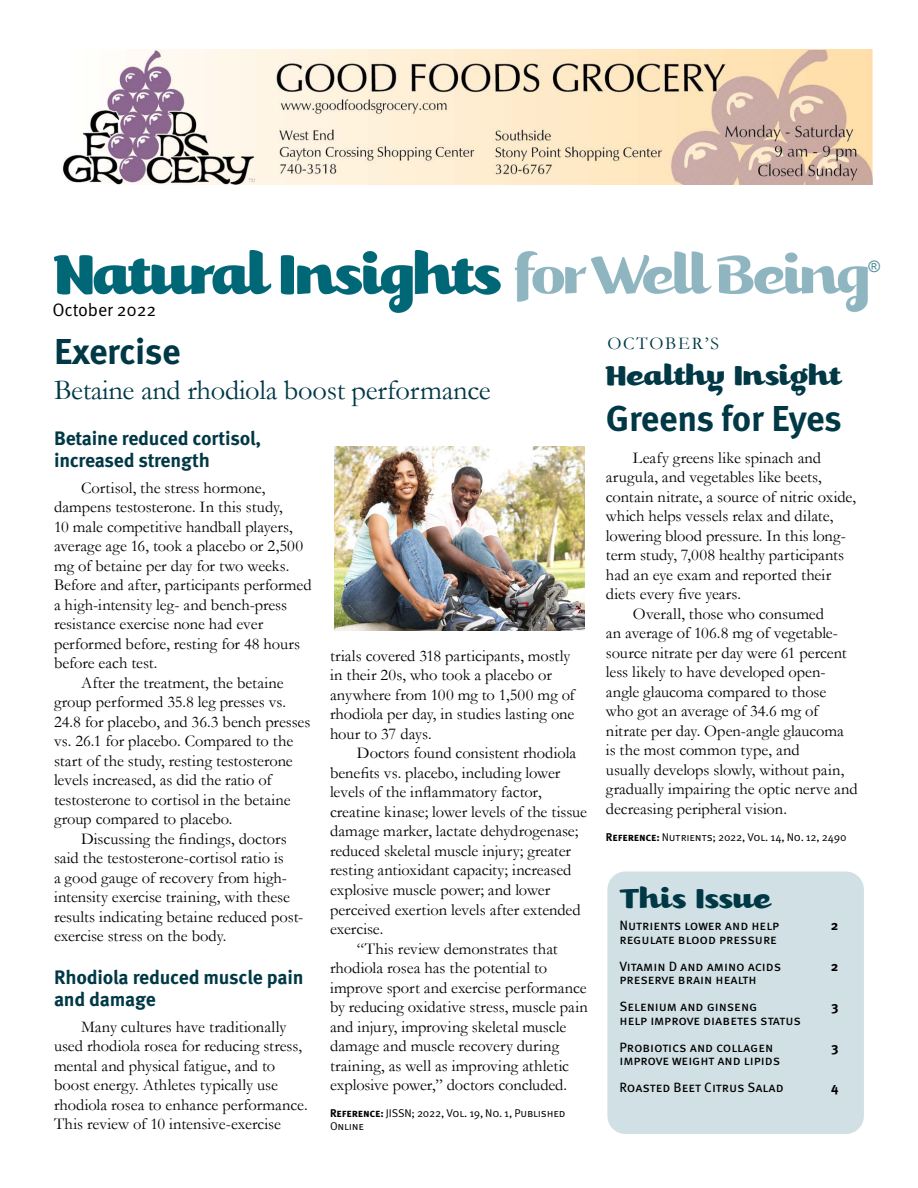
<style>
.page{position:relative;width:918px;height:1188px;background:#fff}
.page>*{position:absolute;margin:0;border:0;box-sizing:border-box;transform-origin:0 0}
.t1{font:700 36px "Meta OT";letter-spacing:-.015em;color:#003846}
.t2{font:33px "Kari OSF";color:#003846}
.t3{font:28.5px "Garamond";letter-spacing:-.01em;color:#003846}
.t4{font:700 19.5px/22.5px "Meta OT";letter-spacing:-.01em;color:#003846}
.t5{font:18px "Meta OT";letter-spacing:-.01em;color:#000}
.t6{font:18px "Garamond";letter-spacing:.1em;color:#003846}
.t7{font:16.5px/19.5px "Garamond";color:#000}
.t8{font:15.75px "Arial";color:#4a8998}
.t9{font:13.5px/27px "Meta OT";letter-spacing:-.005em;color:#000}
.t10{font:700 13.5px "Meta OT";color:#000}
.t11{font:11.25px/13.5px "Meta OT";letter-spacing:-.02em;color:#000}
.s1{font-weight:700}
</style>
<div class="page">
<img style="left:54px;top:251px;width:813px;height:61px">
<div style="left:607px;top:872px;width:257px;height:262px;background:#d0e0e5;border-radius:18px"></div>
<img style="left:334px;top:446px;width:251px;height:184px">
<img style="left:63px;top:50px;width:809px;height:134px">
<p class="t5" style="left:52px;top:299px;width:105px">October 2022</p>
<h1 class="t1" style="left:54px;top:329px;width:128px">Exercise</h1>
<h3 class="t3" style="left:54px;top:371px;width:438px">Betaine and rhodiola boost performance</h3>
<p class="t4" style="left:54px;top:427px;width:209px">Betaine reduced cortisol, increased strength</p>
<p class="t7" style="left:81px;top:477px;width:186px">Cortisol, the stress hormone,</p>
<p class="t7" style="left:54px;top:497px;width:230px">dampens testosterone. In this study,</p>
<p class="t7" style="left:54px;top:516px;width:240px">10 male competitive handball players,</p>
<p class="t7" style="left:54px;top:536px;width:251px">average age 16, took a placebo or 2,500</p>
<p class="t7" style="left:54px;top:555px;width:237px">mg of betaine per day for two weeks.</p>
<p class="t7" style="left:54px;top:575px;width:259px">Before and after, participants performed</p>
<p class="t7" style="left:54px;top:594px;width:235px">a high-intensity leg- and bench-press</p>
<p class="t7" style="left:54px;top:614px;width:211px">resistance exercise none had ever</p>
<p class="t7" style="left:54px;top:633px;width:248px">performed before, resting for 48 hours</p>
<p class="t7" style="left:54px;top:653px;width:105px">before each test.</p>
<p class="t7" style="left:81px;top:672px;width:204px">After the treatment, the betaine</p>
<p class="t7" style="left:54px;top:692px;width:234px">group performed 35.8 leg presses vs.</p>
<p class="t7" style="left:54px;top:711px;width:258px">24.8 for placebo, and 36.3 bench presses</p>
<p class="t7" style="left:54px;top:731px;width:241px">vs. 26.1 for placebo. Compared to the</p>
<p class="t7" style="left:54px;top:750px;width:240px">start of the study, resting testosterone</p>
<p class="t7" style="left:54px;top:770px;width:219px">levels increased, as did the ratio of</p>
<p class="t7" style="left:54px;top:789px;width:238px">testosterone to cortisol in the betaine</p>
<p class="t7" style="left:54px;top:809px;width:180px">group compared to placebo.</p>
<p class="t7" style="left:81px;top:828px;width:207px">Discussing the findings, doctors</p>
<p class="t7" style="left:54px;top:848px;width:231px">said the testosterone-cortisol ratio is</p>
<p class="t7" style="left:54px;top:867px;width:235px">a good gauge of recovery from high-</p>
<p class="t7" style="left:54px;top:887px;width:237px">intensity exercise training, with these</p>
<p class="t7" style="left:54px;top:906px;width:251px">results indicating betaine reduced post-</p>
<p class="t7" style="left:54px;top:926px;width:174px">exercise stress on the body.</p>
<p class="t4" style="left:54px;top:966px;width:251px">Rhodiola reduced muscle pain and damage</p>
<p class="t7" style="left:54px;top:1016px;width:255px;text-indent:27px">Many cultures have traditionally used rhodiola rosea for reducing stress, mental and physical fatigue, and to boost energy. Athletes typically use rhodiola rosea to enhance performance.<br>This review of 10 intensive-exercise</p>
<p class="t7" style="left:330px;top:646px;width:246px">trials covered 318 participants, mostly in their 20s, who took a placebo or anywhere from 100 mg to 1,500 mg of rhodiola per day, in studies lasting one hour to 37 days.</p>
<p class="t7" style="left:357px;top:743px;width:221px">Doctors found consistent rhodiola</p>
<p class="t7" style="left:330px;top:763px;width:232px">benefits vs. placebo, including lower</p>
<p class="t7" style="left:330px;top:782px;width:213px">levels of the inflammatory factor,</p>
<p class="t7" style="left:330px;top:802px;width:259px">creatine kinase; lower levels of the tissue</p>
<p class="t7" style="left:330px;top:821px;width:250px">damage marker, lactate dehydrogenase;</p>
<p class="t7" style="left:330px;top:841px;width:243px">reduced skeletal muscle injury; greater</p>
<p class="t7" style="left:330px;top:860px;width:243px">resting antioxidant capacity; increased</p>
<p class="t7" style="left:330px;top:880px;width:222px">explosive muscle power; and lower</p>
<p class="t7" style="left:330px;top:899px;width:252px">perceived exertion levels after extended</p>
<p class="t7" style="left:330px;top:919px;width:55px">exercise.</p>
<p class="t7" style="left:357px;top:938px;width:202px">“This review demonstrates that</p>
<p class="t7" style="left:330px;top:958px;width:219px">rhodiola rosea has the potential to</p>
<p class="t7" style="left:330px;top:977px;width:258px">improve sport and exercise performance</p>
<p class="t7" style="left:330px;top:997px;width:259px">by reducing oxidative stress, muscle pain</p>
<p class="t7" style="left:330px;top:1016px;width:238px">and injury, improving skeletal muscle</p>
<p class="t7" style="left:330px;top:1036px;width:231px">damage and muscle recovery during</p>
<p class="t7" style="left:330px;top:1055px;width:241px">training, as well as improving athletic</p>
<p class="t7" style="left:330px;top:1075px;width:239px">explosive power,” doctors concluded.</p>
<p class="t11" style="left:330px;top:1106px;width:237px"><span class="s1">Reference:</span> JISSN; 2022, Vol. 19, No. 1, Published<br>Online</p>
<p class="t8" style="left:868px;top:255px;width:13px">®</p>
<p class="t6" style="left:607px;top:332px;width:113px">OCTOBER’S</p>
<h2 class="t2" style="left:606px;top:355px;width:237px">Healthy Insight</h2>
<h1 class="t1" style="left:606px;top:396px;width:238px">Greens for Eyes</h1>
<p class="t7" style="left:633px;top:448px;width:190px">Leafy greens like spinach and</p>
<p class="t7" style="left:606px;top:467px;width:217px">arugula, and vegetables like beets,</p>
<p class="t7" style="left:606px;top:487px;width:252px">contain nitrate, a source of nitric oxide,</p>
<p class="t7" style="left:606px;top:506px;width:229px">which helps vessels relax and dilate,</p>
<p class="t7" style="left:606px;top:526px;width:242px">lowering blood pressure. In this long-</p>
<p class="t7" style="left:606px;top:545px;width:240px">term study, 7,008 healthy participants</p>
<p class="t7" style="left:606px;top:565px;width:227px">had an eye exam and reported their</p>
<p class="t7" style="left:606px;top:584px;width:137px">diets every five years.</p>
<p class="t7" style="left:633px;top:604px;width:193px">Overall, those who consumed</p>
<p class="t7" style="left:606px;top:623px;width:234px">an average of 106.8 mg of vegetable-</p>
<p class="t7" style="left:606px;top:643px;width:242px">source nitrate per day were 61 percent</p>
<p class="t7" style="left:606px;top:662px;width:221px">less likely to have developed open-</p>
<p class="t7" style="left:606px;top:682px;width:222px">angle glaucoma compared to those</p>
<p class="t7" style="left:606px;top:701px;width:214px">who got an average of 34.6 mg of</p>
<p class="t7" style="left:606px;top:721px;width:239px">nitrate per day. Open-angle glaucoma</p>
<p class="t7" style="left:606px;top:740px;width:195px">is the most common type, and</p>
<p class="t7" style="left:606px;top:760px;width:240px">usually develops slowly, without pain,</p>
<p class="t7" style="left:606px;top:779px;width:253px">gradually impairing the optic nerve and</p>
<p class="t7" style="left:606px;top:799px;width:183px">decreasing peripheral vision.</p>
<p class="t11" style="left:606px;top:830px;width:242px"><span class="s1">Reference:</span> Nutrients; 2022, Vol. 14, No. 12, 2490</p>
<h2 class="t2" style="left:620px;top:879px;width:153px">This Issue</h2>
<p class="t9" style="left:619px;top:912px;width:161px">Nutrients lower and help</p>
<p class="t10" style="left:831px;top:917px;width:9px">2</p>
<p class="t9" style="left:619px;top:926px;width:163px">regulate blood pressure<br>Vitamin D and amino acids</p>
<p class="t10" style="left:831px;top:958px;width:9px">2</p>
<p class="t9" style="left:619px;top:966px;width:139px">preserve brain health<br>Selenium and ginseng</p>
<p class="t9" style="left:619px;top:1007px;width:183px">help improve diabetes status<br>Probiotics and collagen</p>
<p class="t9" style="left:619px;top:1047px;width:166px">improve weight and lipids<br>Roasted Beet Citrus Salad</p>
<p class="t10" style="left:831px;top:998px;width:9px">3</p>
<p class="t10" style="left:831px;top:1039px;width:9px">3</p>
<p class="t10" style="left:831px;top:1079px;width:9px">4</p>
</div>
